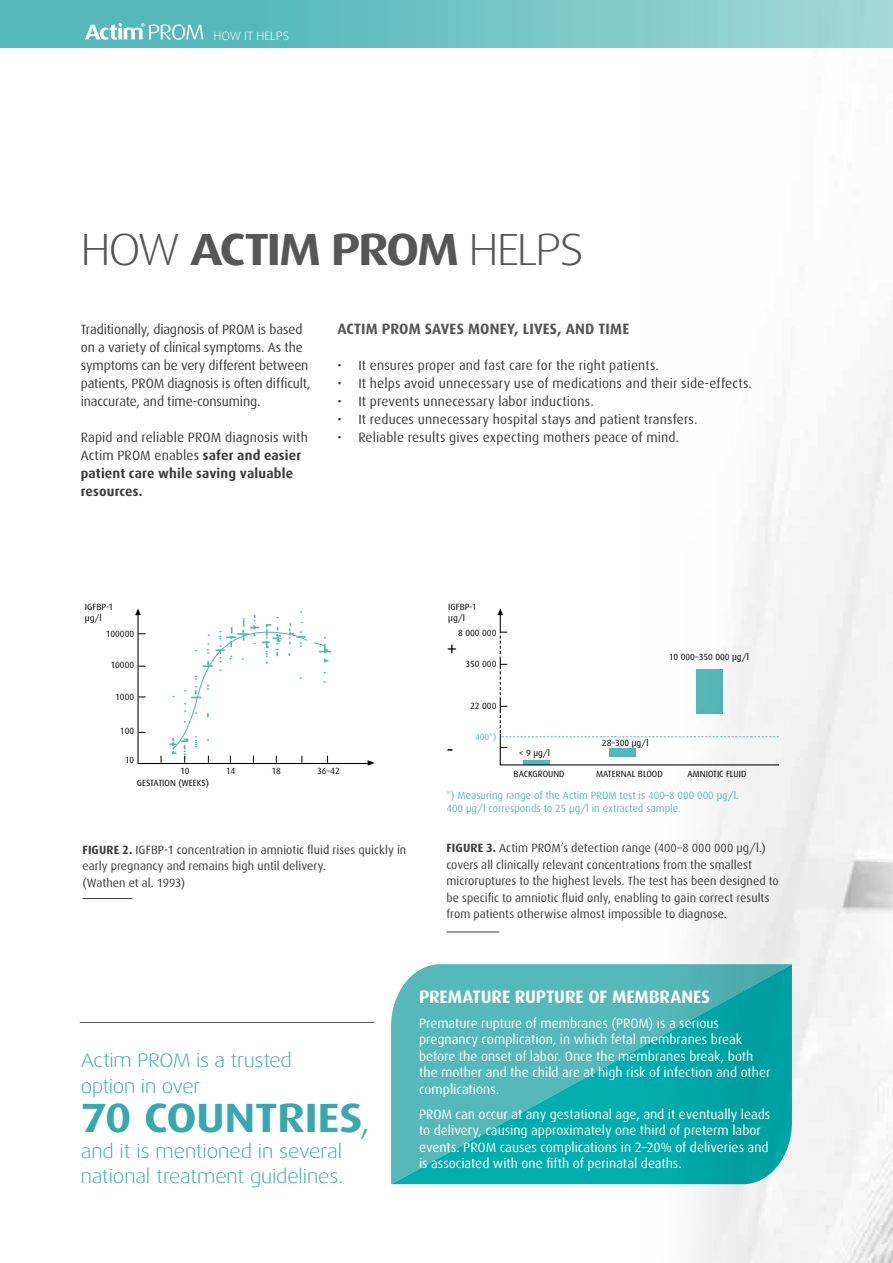
<style>
.page{position:relative;width:893px;height:1263px;background:#fff}
.page>*{position:absolute;margin:0;border:0;box-sizing:border-box;transform-origin:0 0}
.t1{font:700 45px "Dax Wide";letter-spacing:-.05em;color:#565656}
.t2{font:700 40.95px "Dax Wide";letter-spacing:-.005em;color:#37a8ae}
.t3{font:21px "Dax";color:#000}
.t4{font:300 19.5px/25.5px "Dax Wide";letter-spacing:-.01em;color:#37a8ae}
.t5{font:700 18px "Dax";letter-spacing:-.005em;color:#fff}
.t6{font:700 15px "Dax";letter-spacing:.01em;color:#565656}
.t7{font:13.5px/18px "Dax";letter-spacing:.005em;color:#3b3b3a}
.t8{font:13.5px/16.5px "Dax";color:#fff}
.t9{font:700 13.5px/18px "Dax";letter-spacing:.015em;color:#3b3b3a}
.t10{font:12px/16.5px "Dax";letter-spacing:.005em;color:#3b3b3a}
.t11{font:300 12px "Dax Wide";letter-spacing:.005em;color:#fff}
.t12{font:10.5px/13.5px "Dax";color:#55b9ba}
.t13{font:9px/11.6px "Dax";color:#000}
.t14{font:9px "Dax";color:#55b9ba}
.s1{font-weight:300}
.s2{font-weight:400}
.s3{font-weight:700}
</style>
<div class="page">
<hr style="left:446px;top:932px;width:53px;height:1px;background:#3b3b3a">
<hr style="left:83px;top:898px;width:49px;height:1px;background:#3b3b3a">
<svg style="left:391px;top:964px;width:401px;height:220px;background:#2db1b1"></svg>
<div style="left:0;top:0;width:893px;height:48px;background:linear-gradient(to right,#45b3b4,#9fd6d7)"></div>
<svg style="left:85px;top:23px;width:118px;height:17px"></svg>
<svg style="left:135px;top:608px;width:6px;height:7px"></svg>
<hr style="left:137px;top:615px;width:2px;height:148px;background:#000">
<hr style="left:500px;top:733px;width:1px;height:32px;background:#000">
<hr style="left:137px;top:763px;width:232px;height:1px;background:#000">
<hr style="left:500px;top:764px;width:279px;height:1px;background:#000">
<svg style="left:368px;top:760px;width:7px;height:6px"></svg>
<svg style="left:169px;top:611px;width:162px;height:152px"></svg>
<hr style="left:523px;top:760px;width:26px;height:4px;background:#55b9ba">
<div style="left:610px;top:748px;width:26px;height:8px;background:#55b9ba"></div>
<div style="left:806px;top:572px;width:87px;height:672px;background:#f3f3f3"></div>
<hr style="left:80px;top:1022px;width:294px;height:1px;background:#575756">
<svg style="left:497px;top:608px;width:282px;height:129px"></svg>
<p class="t11" style="left:213px;top:29px;width:77px">HOW IT HELPS</p>
<h1 class="t1" style="left:81px;top:224px;width:504px"><span class="s1">HOW</span> ACTIM PROM <span class="s1">HELPS</span></h1>
<p class="t7" style="left:81px;top:320px;width:231px">Traditionally, diagnosis of PROM is based on a variety of clinical symptoms. As the symptoms can be very different between patients, PROM diagnosis is often difficult, inaccurate, and time-consuming.</p>
<p class="t9" style="left:81px;top:428px;width:229px"><span class="s2">Rapid and reliable PROM diagnosis with<br>Actim PROM enables</span> safer and easier patient care while saving valuable resources.</p>
<p class="t6" style="left:337px;top:320px;width:293px">ACTIM PROM SAVES MONEY, LIVES, AND TIME</p>
<p class="t7" style="left:337px;top:356px;width:323px">• It ensures proper and fast care for the right patients.</p>
<p class="t7" style="left:337px;top:374px;width:416px">• It helps avoid unnecessary use of medications and their side-effects.</p>
<p class="t7" style="left:337px;top:392px;width:258px">• It prevents unnecessary labor inductions.</p>
<p class="t7" style="left:337px;top:410px;width:362px">• It reduces unnecessary hospital stays and patient transfers.</p>
<p class="t7" style="left:337px;top:428px;width:343px">• Reliable results gives expecting mothers peace of mind.</p>
<p class="t13" style="left:85px;top:601px;width:30px">IGFBP-1 μg/l</p>
<p class="t13" style="left:448px;top:601px;width:30px">IGFBP-1 μg/l</p>
<p class="t13" style="left:106px;top:628px;width:30px">100000</p>
<p class="t13" style="left:110px;top:659px;width:25px">10000</p>
<p class="t13" style="left:115px;top:691px;width:21px">1000</p>
<p class="t13" style="left:120px;top:725px;width:16px">100</p>
<p class="t13" style="left:125px;top:754px;width:11px">10</p>
<p class="t13" style="left:458px;top:627px;width:40px">8 000 000</p>
<p class="t13" style="left:465px;top:658px;width:32px">350 000</p>
<p class="t13" style="left:470px;top:700px;width:28px">22 000</p>
<p class="t14" style="left:475px;top:731px;width:23px">400*)</p>
<h3 class="t3" style="left:446px;top:637px;width:13px">+</h3>
<h3 class="t3" style="left:446px;top:738px;width:9px">-</h3>
<p class="t13" style="left:519px;top:747px;width:33px">&lt; 9 μg/l</p>
<p class="t13" style="left:669px;top:651px;width:82px">10 000–350 000 μg/l</p>
<p class="t13" style="left:602px;top:737px;width:48px">28–300 μg/l</p>
<p class="t13" style="left:180px;top:765px;width:11px">10</p>
<p class="t13" style="left:226px;top:765px;width:11px">14</p>
<p class="t13" style="left:271px;top:765px;width:11px">18</p>
<p class="t13" style="left:317px;top:765px;width:24px">36–42</p>
<p class="t13" style="left:514px;top:768px;width:52px">BACKGROUND</p>
<p class="t13" style="left:596px;top:768px;width:68px">MATERNAL BLOOD</p>
<p class="t13" style="left:688px;top:768px;width:60px">AMNIOTIC FLUID</p>
<p class="t13" style="left:137px;top:777px;width:74px">GESTATION (WEEKS)</p>
<p class="t10" style="left:83px;top:841px;width:325px"><span class="s3">FIGURE 2.</span> IGFBP-1 concentration in amniotic fluid rises quickly in early pregnancy and remains high until delivery.<br>(Wathen et al. 1993)</p>
<p class="t12" style="left:446px;top:788px;width:294px">*) Measuring range of the Actim PROM test is 400–8 000 000 μg/l.<br>400 µg/l corresponds to 25 µg/l in extracted sample.</p>
<p class="t10" style="left:446px;top:840px;width:334px"><span class="s3">FIGURE 3.</span> Actim PROM’s detection range (400–8 000 000 μg/l.) covers all clinically relevant concentrations from the smallest microruptures to the highest levels. The test has been designed to be specific to amniotic fluid only, enabling to gain correct results from patients otherwise almost impossible to diagnose.</p>
<h3 class="t4" style="left:81px;top:1048px;width:213px">Actim PROM is a trusted option in over</h3>
<h2 class="t2" style="left:81px;top:1095px;width:291px">70 COUNTRIES<span class="s1">,</span></h2>
<h3 class="t4" style="left:81px;top:1139px;width:264px">and it is mentioned in several national treatment guidelines.</h3>
<h3 class="t5" style="left:419px;top:986px;width:293px">PREMATURE RUPTURE OF MEMBRANES</h3>
<p class="t8" style="left:419px;top:1015px;width:353px">Premature rupture of membranes (PROM) is a serious pregnancy complication, in which fetal membranes break before the onset of labor. Once the membranes break, both the mother and the child are at high risk of infection and other complications.</p>
<p class="t8" style="left:419px;top:1106px;width:353px">PROM can occur at any gestational age, and it eventually leads to delivery, causing approximately one third of preterm labor events. PROM causes complications in 2–20% of deliveries and is associated with one fifth of perinatal deaths.</p>
</div>
